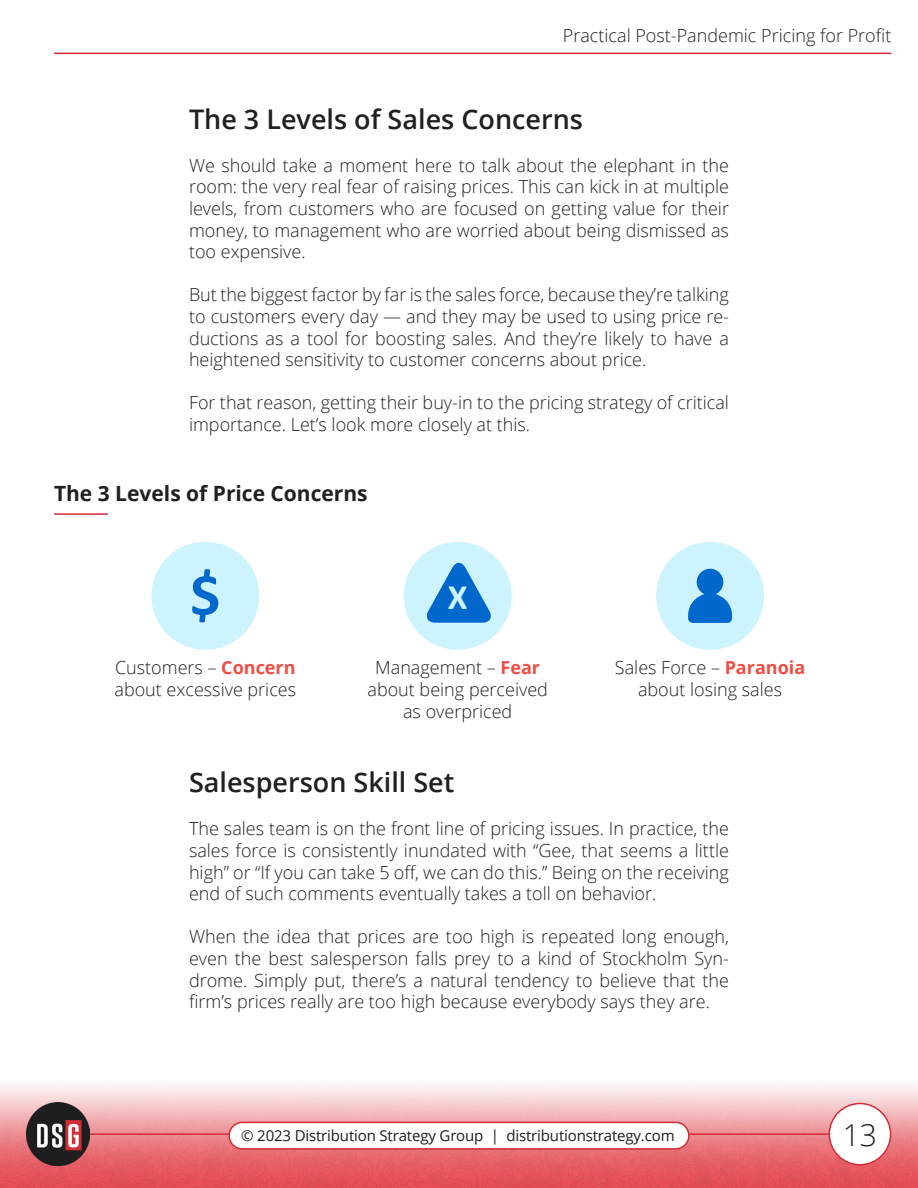
<style>
.page{position:relative;width:918px;height:1188px;background:#fff}
.page>*{position:absolute;margin:0;border:0;box-sizing:border-box;transform-origin:0 0}
.t1{font:700 61.5px "Calibri";color:#0068cd}
.t2{font:700 36px "Calibri";color:#cdf4fe}
.t3{font:300 30px "Open Sans";color:#1c1d1c}
.t4{font:600 27px "Open Sans";color:#231f20}
.Paragraph_Style_1{font:700 21px "Open Sans";color:#231f20}
.t5{font:300 18px/21.6px "Open Sans";color:#231f20;text-align:justify}
.t6{font:15px "Open Sans";letter-spacing:-.01em;color:#1c1d1c}
.s1{font-weight:700;color:#ef4d43}
</style>
<div class="page">
<img style="left:0;top:1085px;width:918px;height:102px">
<div style="left:829px;top:1104px;width:62px;height:61px;background:#fff;border-radius:50%"></div>
<div style="left:829px;top:1103px;width:62px;height:63px;border:2px solid #d32b36;border-radius:50%"></div>
<hr style="left:54px;top:53px;width:837px;height:1px;background:#d32b36">
<hr style="left:90px;top:1133px;width:739px;height:2px;background:#d32b36">
<img style="left:27px;top:1103px;width:63px;height:63px">
<div style="left:229px;top:1122px;width:460px;height:27px;background:#fff;border-radius:13px"></div>
<div style="left:228px;top:1122px;width:462px;height:28px;border:2px solid #d32b36;border-radius:13px"></div>
<hr style="left:54px;top:513px;width:54px;height:2px;background:#d32b36">
<div style="left:151px;top:542px;width:108px;height:108px;background:#cdf4fe;border-radius:50%"></div>
<div style="left:656px;top:542px;width:108px;height:108px;background:#cdf4fe;border-radius:50%"></div>
<svg style="left:688px;top:569px;width:44px;height:54px"></svg>
<div style="left:404px;top:542px;width:108px;height:108px;background:#cdf4fe;border-radius:50%"></div>
<svg style="left:426px;top:562px;width:65px;height:61px"></svg>
<p class="t5" style="left:563px;top:24px;width:330px">Practical Post-Pandemic Pricing for Profit</p>
<p class="t4" style="left:189px;top:100px;width:396px">The 3 Levels of Sales Concerns</p>
<p class="t5" style="left:189px;top:154px;width:542px">We should take a moment here to talk about the elephant in the room: the very real fear of raising prices. This can kick in at multiple levels, from customers who are focused on getting value for their money, to management who are worried about being dismissed as too expensive.</p>
<p class="t5" style="left:189px;top:284px;width:542px">But the biggest factor by far is the sales force, because they’re talking to customers every day — and they may be used to using price re&shy;ductions as a tool for boosting sales. And they’re likely to have a heightened sensitivity to customer concerns about price.</p>
<p class="t5" style="left:189px;top:392px;width:541px">For that reason, getting their buy-in to the pricing strategy of critical importance. Let’s look more closely at this.</p>
<p class="Paragraph_Style_1" style="left:54px;top:479px;width:315px">The 3 Levels of Price Concerns</p>
<p class="t1" style="left:190px;top:551px;width:33px">$</p>
<p class="t5" style="left:115px;top:657px;width:182px">Customers – <span class="s1">Concern</span></p>
<p class="t5" style="left:115px;top:678px;width:183px">about excessive prices</p>
<p class="t2" style="left:448px;top:572px;width:21px">X</p>
<p class="t5" style="left:375px;top:657px;width:166px">Management – <span class="s1">Fear</span></p>
<p class="t5" style="left:367px;top:678px;width:182px;text-align:center">about being perceived as overpriced</p>
<p class="t5" style="left:615px;top:657px;width:192px">Sales Force – <span class="s1">Paranoia</span></p>
<p class="t5" style="left:638px;top:678px;width:146px">about losing sales</p>
<p class="t4" style="left:189px;top:764px;width:267px">Salesperson Skill Set</p>
<p class="t5" style="left:189px;top:818px;width:542px">The sales team is on the front line of pricing issues. In practice, the sales force is consistently inundated with “Gee, that seems a little high” or “If you can take 5 off, we can do this.” Being on the receiving end of such comments eventually takes a toll on behavior.</p>
<p class="t5" style="left:189px;top:926px;width:542px">When the idea that prices are too high is repeated long enough, even the best salesperson falls prey to a kind of Stockholm Syn&shy;drome. Simply put, there’s a natural tendency to believe that the firm’s prices really are too high because everybody says they are.</p>
<p class="t6" style="left:241px;top:1126px;width:435px">© 2023 Distribution Strategy Group | distributionstrategy.com</p>
<h3 class="t3" style="left:843px;top:1114px;width:36px">13</h3>
</div>
